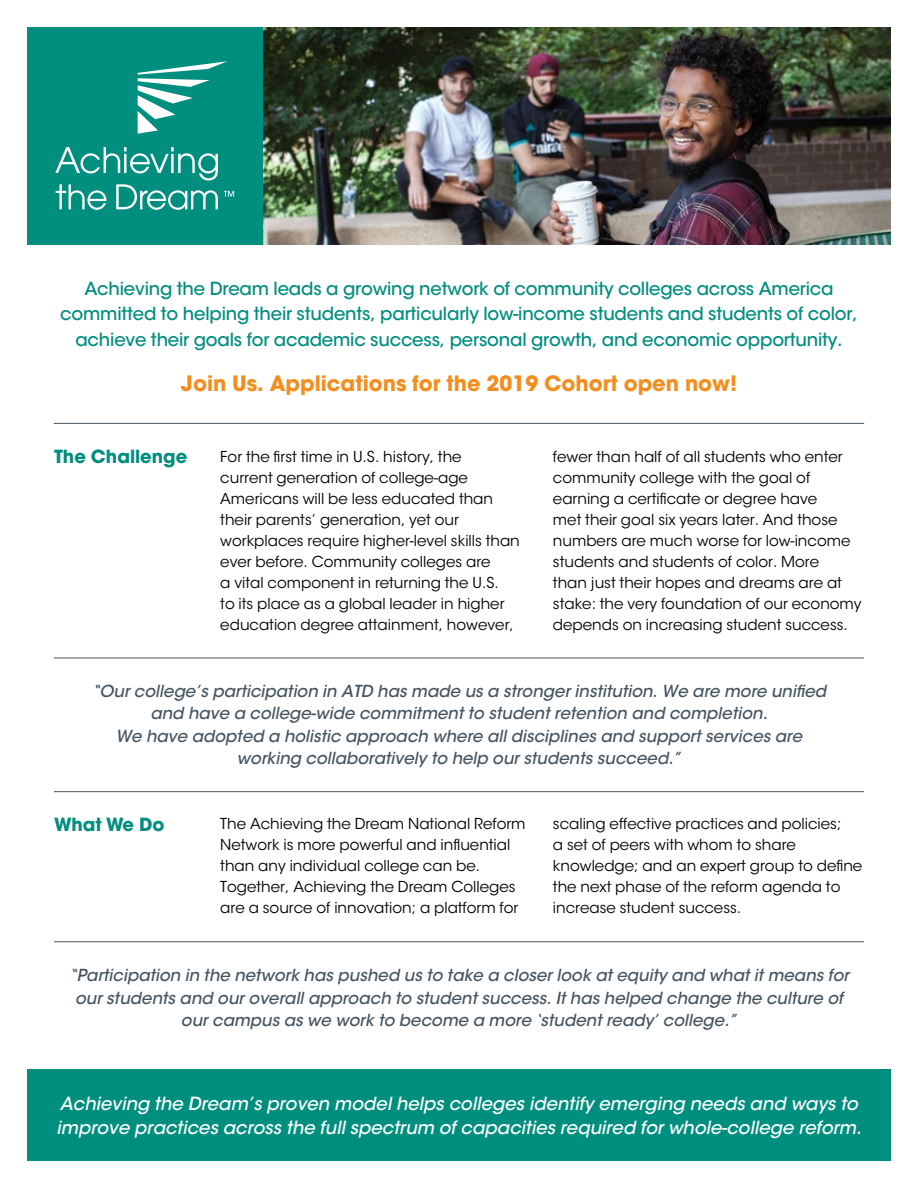
<style>
.page{position:relative;width:918px;height:1188px;background:#fff}
.page>*{position:absolute;margin:0;border:0;box-sizing:border-box;transform-origin:0 0}
.t1{font:700 21px "ITC Avant Garde Std";color:#f38e1e}
.t2{font:500 18px/25.5px "ITC Avant Garde Std";letter-spacing:-.01em;color:#008e7f;text-align:center}
.t3{font:italic 500 18px/24px "ITC Avant Garde Std";color:#fff}
.t4{font:700 18px "ITC Avant Garde Std";color:#008e7f}
.t5{font:italic 500 16.5px/22.5px "ITC Avant Garde Std";color:#455560;text-align:center}
.t6{font:15px/21px "ITC Avant Garde Std";color:#000}
</style>
<div class="page">
<img style="left:262px;top:27px;width:629px;height:217px">
<div style="left:27px;top:27px;width:235px;height:217px;background:#008e7f"></div>
<div style="left:27px;top:1070px;width:864px;height:91px;background:#008e7f"></div>
<hr style="left:54px;top:423px;width:810px;height:1px;background:#455560">
<hr style="left:54px;top:658px;width:810px;height:1px;background:#455560">
<hr style="left:54px;top:791px;width:810px;height:1px;background:#455560">
<hr style="left:54px;top:941px;width:810px;height:1px;background:#455560">
<svg style="left:138px;top:61px;width:89px;height:73px"></svg>
<svg style="left:55px;top:147px;width:163px;height:63px"></svg>
<svg style="left:224px;top:191px;width:10px;height:6px"></svg>
<p class="t2" style="left:60px;top:276px;width:799px">Achieving the Dream leads a growing network of community colleges across America committed to helping their students, particularly low-income students and students of color, achieve their goals for academic success, personal growth, and economic opportunity.</p>
<h1 class="t1" style="left:181px;top:370px;width:558px">Join Us. Applications for the 2019 Cohort open now!</h1>
<p class="t4" style="left:54px;top:445px;width:135px">The Challenge</p>
<p class="t6" style="left:220px;top:446px;width:301px">For the first time in U.S. history, the<br>current generation of college-age Americans will be less educated than their parents’ generation, yet our workplaces require higher-level skills than ever before. Community colleges are<br>a vital component in returning the U.S.<br>to its place as a global leader in higher education degree attainment, however,</p>
<p class="t6" style="left:553px;top:446px;width:310px">fewer than half of all students who enter community college with the goal of earning a certificate or degree have<br>met their goal six years later. And those numbers are much worse for low-income students and students of color. More<br>than just their hopes and dreams are at stake: the very foundation of our economy depends on increasing student success.</p>
<p class="t5" style="left:92px;top:680px;width:736px">“Our college’s participation in ATD has made us a stronger institution. We are more unified and have a college-wide commitment to student retention and completion.<br>We have adopted a holistic approach where all disciplines and support services are working collaboratively to help our students succeed.”</p>
<p class="t4" style="left:54px;top:813px;width:112px">What We Do</p>
<p class="t6" style="left:220px;top:814px;width:307px">The Achieving the Dream National Reform Network is more powerful and influential than any individual college can be.<br>Together, Achieving the Dream Colleges are a source of innovation; a platform for</p>
<p class="t6" style="left:553px;top:814px;width:311px">scaling effective practices and policies;<br>a set of peers with whom to share knowledge; and an expert group to define the next phase of the reform agenda to increase student success.</p>
<p class="t5" style="left:69px;top:964px;width:782px">“Participation in the network has pushed us to take a closer look at equity and what it means for our students and our overall approach to student success. It has helped change the culture of our campus as we work to become a more ‘student ready’ college.”</p>
<p class="t3" style="left:57px;top:1092px;width:806px">Achieving the Dream’s proven model helps colleges identify emerging needs and ways to improve practices across the full spectrum of capacities required for whole-college reform.</p>
</div>
